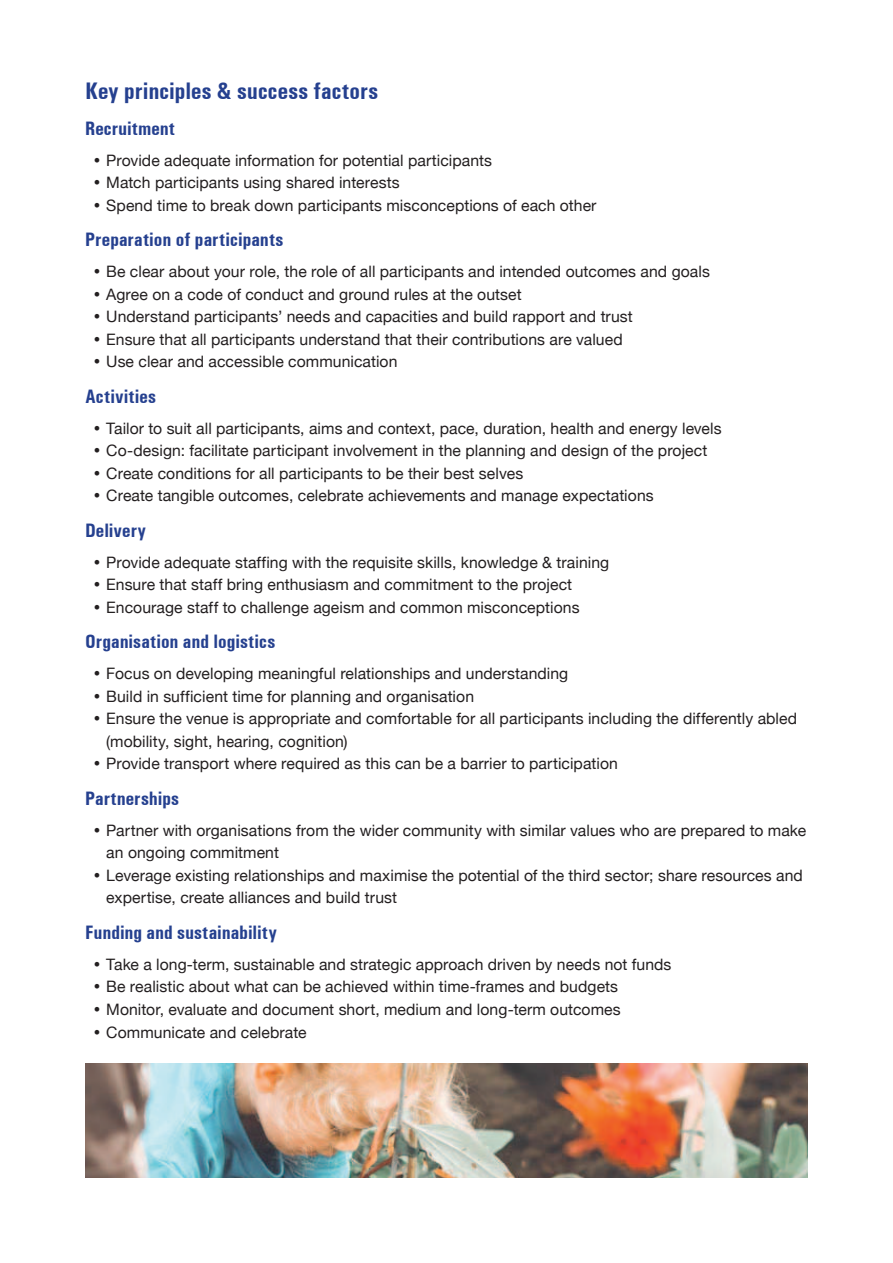
<style>
.page{position:relative;width:893px;height:1263px;background:#fff}
.page>*{position:absolute;margin:0;border:0;box-sizing:border-box;transform-origin:0 0}
.t1{font:700 condensed 24px "Univers";letter-spacing:.005em;color:#25408f}
.t2{font:700 condensed 19.5px "Univers";letter-spacing:.005em;color:#25408f}
.t3{font:15.75px/22.5px "Helvetica Neue";letter-spacing:.005em;color:#231f20}
</style>
<div class="page">
<img style="left:85px;top:1063px;width:723px;height:115px">
<h1 class="t1" style="left:85px;top:77px;width:295px">Key principles &amp; success factors</h1>
<p class="t2" style="left:85px;top:116px;width:91px">Recruitment</p>
<p class="t3" style="left:94px;top:150px;width:400px">• Provide adequate information for potential participants</p>
<p class="t3" style="left:94px;top:172px;width:308px">• Match participants using shared interests</p>
<p class="t3" style="left:94px;top:195px;width:504px">• Spend time to break down participants misconceptions of each other</p>
<p class="t2" style="left:85px;top:228px;width:200px">Preparation of participants</p>
<p class="t3" style="left:94px;top:261px;width:618px">• Be clear about your role, the role of all participants and intended outcomes and goals</p>
<p class="t3" style="left:94px;top:284px;width:430px">• Agree on a code of conduct and ground rules at the outset</p>
<p class="t3" style="left:94px;top:306px;width:541px">• Understand participants’ needs and capacities and build rapport and trust</p>
<p class="t3" style="left:94px;top:329px;width:531px">• Ensure that all participants understand that their contributions are valued</p>
<p class="t3" style="left:94px;top:351px;width:305px">• Use clear and accessible communication</p>
<p class="t2" style="left:85px;top:384px;width:73px">Activities</p>
<p class="t3" style="left:94px;top:418px;width:630px">• Tailor to suit all participants, aims and context, pace, duration, health and energy levels</p>
<p class="t3" style="left:94px;top:440px;width:615px">• Co-design: facilitate participant involvement in the planning and design of the project</p>
<p class="t3" style="left:94px;top:463px;width:431px">• Create conditions for all participants to be their best selves</p>
<p class="t3" style="left:94px;top:485px;width:562px">• Create tangible outcomes, celebrate achievements and manage expectations</p>
<p class="t2" style="left:85px;top:518px;width:63px">Delivery</p>
<p class="t3" style="left:94px;top:552px;width:517px">• Provide adequate staffing with the requisite skills, knowledge &amp; training</p>
<p class="t3" style="left:94px;top:574px;width:480px">• Ensure that staff bring enthusiasm and commitment to the project</p>
<p class="t3" style="left:94px;top:597px;width:487px">• Encourage staff to challenge ageism and common misconceptions</p>
<p class="t2" style="left:85px;top:630px;width:192px">Organisation and logistics</p>
<p class="t3" style="left:94px;top:663px;width:476px">• Focus on developing meaningful relationships and understanding</p>
<p class="t3" style="left:94px;top:686px;width:382px">• Build in sufficient time for planning and organisation</p>
<p class="t3" style="left:106px;top:708px;width:692px;text-indent:-13px">• Ensure the venue is appropriate and comfortable for all participants including the differently abled (mobility, sight, hearing, cognition)</p>
<p class="t3" style="left:94px;top:753px;width:526px">• Provide transport where required as this can be a barrier to participation</p>
<p class="t2" style="left:85px;top:786px;width:96px">Partnerships</p>
<p class="t3" style="left:106px;top:820px;width:701px;text-indent:-13px">• Partner with organisations from the wider community with similar values who are prepared to make an ongoing commitment</p>
<p class="t3" style="left:106px;top:865px;width:698px;text-indent:-13px">• Leverage existing relationships and maximise the potential of the third sector; share resources and expertise, create alliances and build trust</p>
<p class="t2" style="left:85px;top:920px;width:194px">Funding and sustainability</p>
<p class="t3" style="left:94px;top:954px;width:579px">• Take a long-term, sustainable and strategic approach driven by needs not funds</p>
<p class="t3" style="left:94px;top:976px;width:526px">• Be realistic about what can be achieved within time-frames and budgets</p>
<p class="t3" style="left:94px;top:999px;width:529px">• Monitor, evaluate and document short, medium and long-term outcomes</p>
<p class="t3" style="left:94px;top:1021px;width:215px">• Communicate and celebrate</p>
</div>
